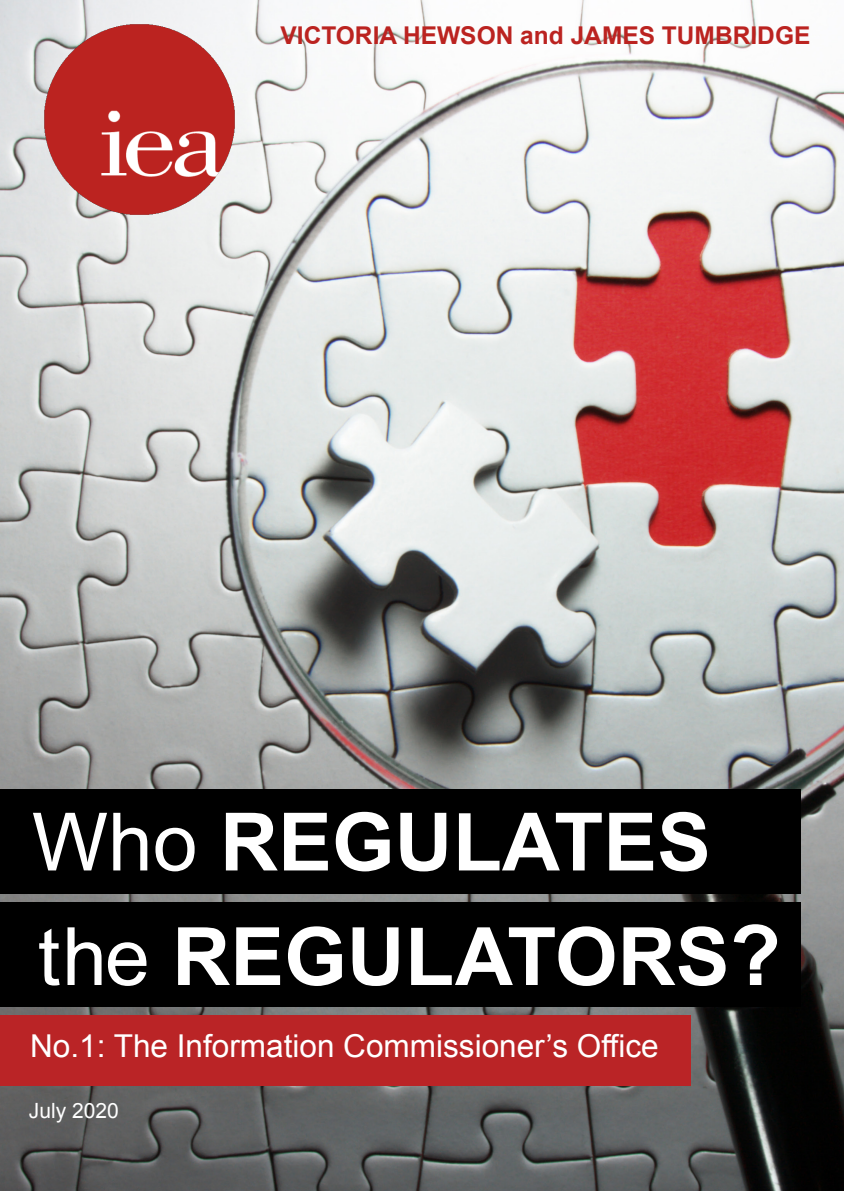
<style>
.page{position:relative;width:844px;height:1191px;background:#fff}
.page>*{position:absolute;margin:0;border:0;box-sizing:border-box;transform-origin:0 0}
.Body_custom{font:700 80.5px "Arial";color:#fff}
.Body_custom-2{font:31.5px "Arial";color:#fff}
.Body_custom-3{font:700 24.5px "Arial";color:#bb2320}
.Body_custom-4{font:21px "Arial";color:#fff}
.s1{font-weight:400}
.s2{font-size:84px}
</style>
<div class="page">
<img style="left:0;top:0;width:843px;height:1191px">
<img style="left:39px;top:18px;width:202px;height:204px">
<div style="left:0;top:1015px;width:690px;height:71px;background:#ba2426"></div>
<div style="left:0;top:789px;width:800px;height:104px;background:#000"></div>
<div style="left:0;top:902px;width:800px;height:104px;background:#000"></div>
<p class="Body_custom-3" style="left:280px;top:20px;width:531px">VICTORIA HEWSON and JAMES TUMBRIDGE</p>
<p class="Body_custom" style="left:32px;top:789px;width:680px"><span class="s1">Who</span> REGULATES</p>
<p class="Body_custom" style="left:38px;top:903px;width:744px"><span class="s1">the</span> REGULATORS<span class="s2">?</span></p>
<p class="Body_custom-2" style="left:30px;top:1025px;width:629px">No.1: The Information Commissioner’s Office</p>
<p class="Body_custom-4" style="left:29px;top:1097px;width:91px">July 2020</p>
</div>
